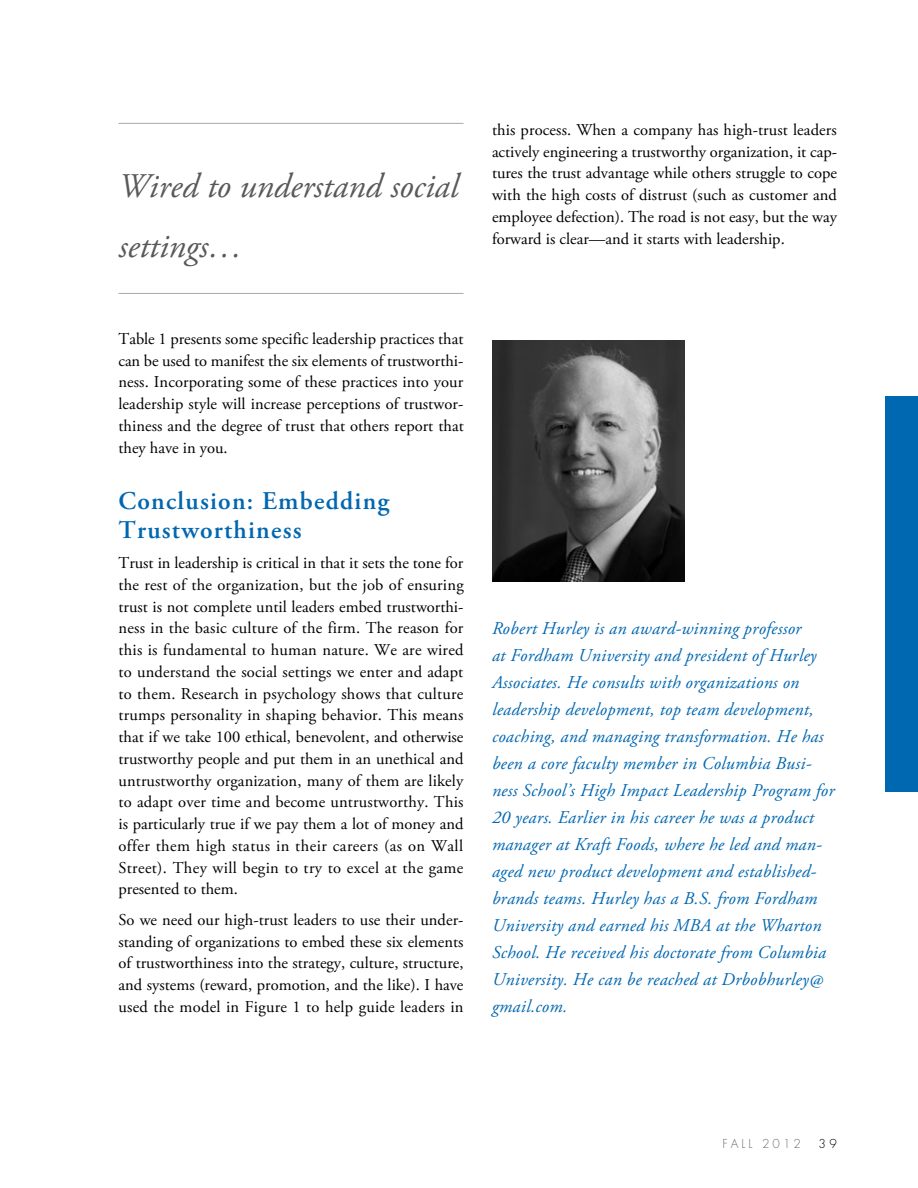
<style>
.page{position:relative;width:918px;height:1188px;background:#fff}
.page>*{position:absolute;margin:0;border:0;box-sizing:border-box;transform-origin:0 0}
.t1{font:italic 34.5px/60px "Adobe Garamond Pro";color:#58595b}
.t2{font:600 25.5px/28.5px "Adobe Garamond Pro";letter-spacing:.05em;color:#0067b1}
.t3{font:italic 18px/27px "Adobe Garamond Pro";letter-spacing:.015em;color:#0067b1}
.t4{font:16.5px/21.8px "Adobe Garamond Pro";color:#000;text-align:justify}
.t5{font:300 12px "Futura Std";letter-spacing:.25em;color:#6d6e71}
.t6{font:300 12px "Futura Std";color:#000}
</style>
<div class="page">
<div style="left:885px;top:396px;width:33px;height:396px;background:#0067b1"></div>
<hr style="left:118px;top:123px;width:346px;height:1px;background:#a7a9ac">
<hr style="left:118px;top:293px;width:346px;height:1px;background:#a7a9ac">
<img style="left:492px;top:340px;width:192px;height:242px">
<h1 class="t1" style="left:118px;top:157px;width:341px">Wired to understand social settings…</h1>
<p class="t4" style="left:119px;top:328px;width:347px">Table 1 presents some specific leadership practices that can be used to manifest the six elements of trustworthi&shy;ness. Incorporating some of these practices into your leadership style will increase perceptions of trustwor&shy;thiness and the degree of trust that others report that they have in you.</p>
<h2 class="t2" style="left:118px;top:487px;width:272px">Conclusion: Embedding<br>Trustworthiness</h2>
<p class="t4" style="left:118px;top:553px;width:347px">Trust in leadership is critical in that it sets the tone for the rest of the organization, but the job of ensuring trust is not complete until leaders embed trustworthi&shy;ness in the basic culture of the firm. The reason for this is fundamental to human nature. We are wired to understand the social settings we enter and adapt to them. Research in psychology shows that culture trumps personality in shaping behavior. This means that if we take 100 ethical, benevolent, and otherwise trustworthy people and put them in an unethical and untrustworthy organization, many of them are likely to adapt over time and become untrustworthy. This is particularly true if we pay them a lot of money and offer them high status in their careers (as on Wall Street). They will begin to try to excel at the game presented to them.</p>
<p class="t4" style="left:118px;top:909px;width:347px">So we need our high-trust leaders to use their under&shy;standing of organizations to embed these six elements of trustworthiness into the strategy, culture, structure, and systems (reward, promotion, and the like). I have used the model in Figure 1 to help guide leaders in</p>
<p class="t4" style="left:492px;top:119px;width:347px">this process. When a company has high-trust leaders actively engineering a trustworthy organization, it cap&shy;tures the trust advantage while others struggle to cope with the high costs of distrust (such as customer and employee defection). The road is not easy, but the way forward is clear—and it starts with leadership.</p>
<p class="t3" style="left:492px;top:615px;width:344px">Robert Hurley is an award-winning professor<br>at Fordham University and president of Hurley Associates. He consults with organizations on leadership development, top team development, coaching, and managing transformation. He has been a core faculty member in Columbia Busi&shy;ness School’s High Impact Leadership Program for 20 years. Earlier in his career he was a product manager at Kraft Foods, where he led and man&shy;aged new product development and established&shy;brands teams. Hurley has a B.S. from Fordham University and earned his MBA at the Wharton School. He received his doctorate from Columbia University. He can be reached at Drbobhurley@ gmail.com.</p>
<p class="t5" style="left:723px;top:1136px;width:80px">fall 2012</p>
<p class="t6" style="left:819px;top:1136px;width:20px">3 9</p>
</div>
